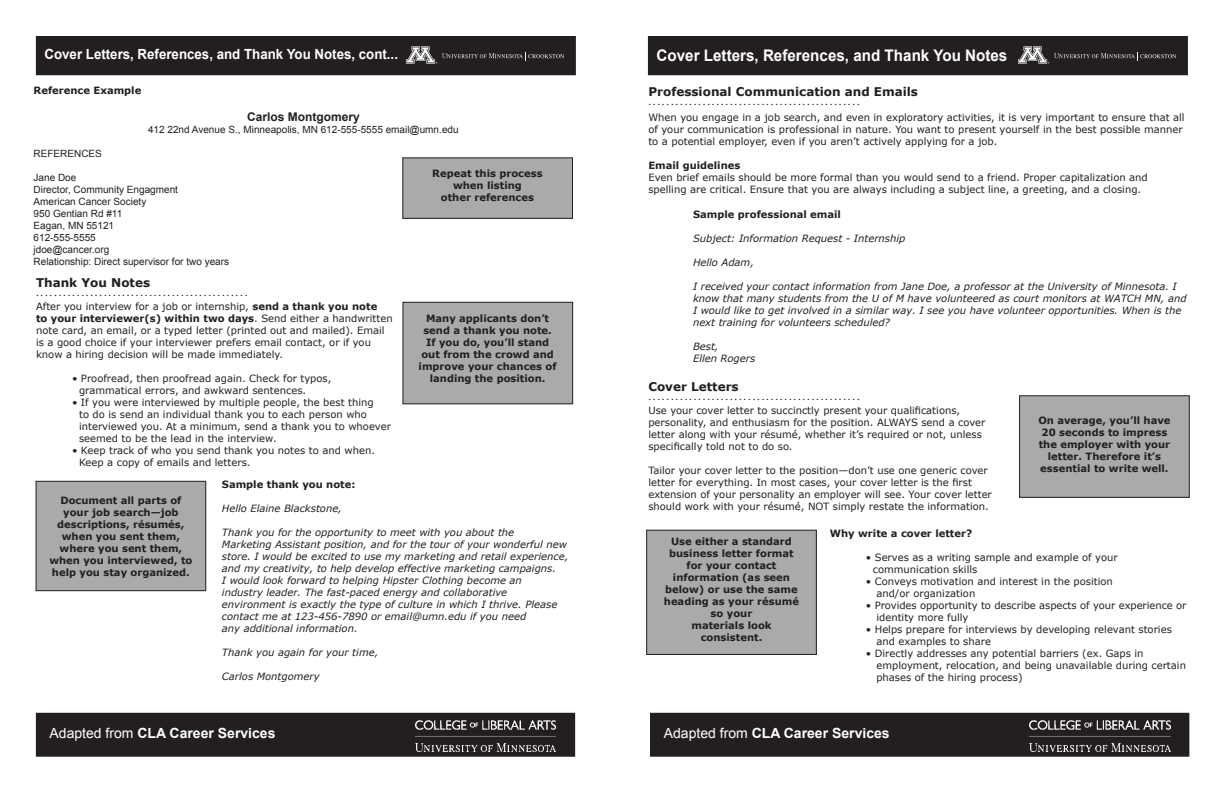
<style>
.page{position:relative;width:1224px;height:792px;background:#fff}
.page>*{position:absolute;margin:0;border:0;box-sizing:border-box;transform-origin:0 0}
.t1{font:700 16px "Arial";color:#fff;scale:.95 1}
.t2{font:700 14px "Arial";color:#fff}
.t3{font:700 14px "Arial";color:#fff;scale:.95 1}
.t4{font:700 14px "Verdana";color:#fff}
.t5{font:12px/8.9px "Minion Pro";color:#231f20}
.t6{font:700 12px "Verdana";color:#fff}
.t7{font:700 12px "Arial";color:#231f20}
.t8{font:10px/12px "Verdana";color:#231f20}
.t9{font:italic 10px/12px "Verdana";color:#231f20}
.t10{font:700 10px/12px "Verdana";color:#231f20;text-align:center}
.t11{font:10px/12px "Arial";color:#231f20}
.t12{font:10px "Verdana";color:#fff}
.s1{font-family:"Verdana";font-weight:700}
.s2{font-weight:700}
.s3{font-weight:400}
</style>
<div class="page">
<div style="left:1020px;top:396px;width:169px;height:101px;background:#a8aaac"></div>
<div style="left:1019px;top:395px;width:171px;height:103px;border:1px solid #231f20"></div>
<div style="left:647px;top:530px;width:169px;height:124px;background:#a8aaac"></div>
<div style="left:646px;top:530px;width:171px;height:125px;border:1px solid #231f20"></div>
<div style="left:651px;top:713px;width:538px;height:43px;background:#231f20"></div>
<div style="left:650px;top:713px;width:539px;height:44px;border:1px solid #231f20"></div>
<img style="left:1030px;top:720px;width:140px;height:32px">
<div style="left:648px;top:36px;width:539px;height:39px;background:#231f20"></div>
<svg style="left:1018px;top:46px;width:158px;height:18px"></svg>
<div style="left:403px;top:302px;width:170px;height:102px;background:#a8aaac"></div>
<div style="left:402px;top:302px;width:171px;height:102px;border:1px solid #231f20"></div>
<div style="left:403px;top:158px;width:170px;height:60px;background:#a8aaac"></div>
<div style="left:402px;top:157px;width:171px;height:62px;border:1px solid #231f20"></div>
<div style="left:36px;top:481px;width:170px;height:110px;background:#a8aaac"></div>
<div style="left:36px;top:481px;width:170px;height:110px;border:1px solid #231f20"></div>
<div style="left:36px;top:713px;width:539px;height:43px;background:#231f20"></div>
<div style="left:36px;top:713px;width:539px;height:44px;border:1px solid #231f20"></div>
<img style="left:415px;top:720px;width:141px;height:32px">
<div style="left:36px;top:36px;width:539px;height:39px;background:#231f20"></div>
<svg style="left:406px;top:46px;width:158px;height:18px"></svg>
<p class="t3" style="left:45px;top:45px;width:374px">Cover Letters, References, and Thank You Notes, cont...</p>
<p class="t6" style="left:40px;top:48px;width:378px">Cover Letters, References, and Thank You Notes, cont...</p>
<p class="t1" style="left:657px;top:44px;width:371px">Cover Letters, References, and Thank You Notes</p>
<p class="t10" style="left:34px;top:85px;width:109px">Reference Example</p>
<p class="t7" style="left:247px;top:108px;width:114px">Carlos Montgomery</p>
<p class="t11" style="left:148px;top:123px;width:312px">412 22nd Avenue S., Minneapolis, MN 612-555-5555 email@umn.edu</p>
<p class="t11" style="left:34px;top:147px;width:70px">REFERENCES</p>
<p class="t11" style="left:34px;top:171px;width:197px">Jane Doe<br>Director, Community Engagment<br>American Cancer Society<br>950 Gentian Rd #11<br>Eagan, MN 55121<br>612-555-5555<br>jdoe@cancer.org<br>Relationship: Direct supervisor for two years</p>
<p class="t5" style="left:36px;top:279px;width:213px"><span class="s1">Thank You Notes </span>...............................................</p>
<p class="t8" style="left:36px;top:300px;width:358px">After you interview for a job or internship, <span class="s2">send a thank you note<br>to your interviewer(s) within two days</span>. Send either a handwritten note card, an email, or a typed letter (printed out and mailed). Email is a good choice if your interviewer prefers email contact, or if you know a hiring decision will be made immediately.</p>
<p class="t8" style="left:79px;top:372px;width:254px;text-indent:-7px">• Proofread, then proofread again. Check for typos, grammatical errors, and awkward sentences.</p>
<p class="t8" style="left:79px;top:396px;width:313px;text-indent:-7px">• If you were interviewed by multiple people, the best thing<br>to do is send an individual thank you to each person who interviewed you. At a minimum, send a thank you to whoever seemed to be the lead in the interview.</p>
<p class="t8" style="left:79px;top:444px;width:297px;text-indent:-7px">• Keep track of who you send thank you notes to and when.<br>Keep a copy of emails and letters.</p>
<p class="t4" style="left:654px;top:47px;width:381px">Cover Letters, References, and Thank You Notes</p>
<p class="t5" style="left:648px;top:87px;width:271px"><span class="s1">Professional Communication and Emails </span>...............................................</p>
<p class="t8" style="left:648px;top:112px;width:538px">When you engage in a job search, and even in exploratory activities, it is very important to ensure that all of your communication is professional in nature. You want to present yourself in the best possible manner to a potential employer, even if you aren’t actively applying for a job.</p>
<p class="t8" style="left:648px;top:160px;width:501px"><span class="s2">Email guidelines<br></span>Even brief emails should be more formal than you would send to a friend. Proper capitalization and spelling are critical. Ensure that you are always including a subject line, a greeting, and a closing.</p>
<p class="t10" style="left:432px;top:168px;width:112px">Repeat this process when listing<br>other references</p>
<p class="t10" style="left:693px;top:209px;width:150px">Sample professional email</p>
<p class="t9" style="left:693px;top:233px;width:214px">Subject: Information Request - Internship</p>
<p class="t9" style="left:693px;top:257px;width:62px">Hello Adam,</p>
<p class="t9" style="left:693px;top:281px;width:495px">I received your contact information from Jane Doe, a professor at the University of Minnesota. I know that many students from the U of M have volunteered as court monitors at WATCH MN, and I would like to get involved in a similar way. I see you have volunteer opportunities. When is the next training for volunteers scheduled?</p>
<p class="t9" style="left:693px;top:341px;width:64px">Best,<br>Ellen Rogers</p>
<p class="t10" style="left:419px;top:312px;width:140px">Many applicants don’t send a thank you note.<br>If you do, you’ll stand out from the crowd and improve your chances of landing the position.</p>
<p class="t5" style="left:648px;top:383px;width:213px"><span class="s1">Cover Letters </span>...............................................</p>
<p class="t8" style="left:648px;top:404px;width:339px">Use your cover letter to succinctly present your qualifications, personality, and enthusiasm for the position. ALWAYS send a cover letter along with your résumé, whether it’s required or not, unless specifically told not to do so.</p>
<p class="t8" style="left:648px;top:464px;width:345px">Tailor your cover letter to the position—don’t use one generic cover letter for everything. In most cases, your cover letter is the first extension of your personality an employer will see. Your cover letter should work with your résumé, NOT simply restate the information.</p>
<p class="t10" style="left:1038px;top:415px;width:134px">On average, you’ll have<br>20 seconds to impress the employer with your letter. Therefore it’s essential to write well.</p>
<p class="t10" style="left:222px;top:479px;width:135px">Sample thank you note:</p>
<p class="t9" style="left:222px;top:503px;width:122px">Hello Elaine Blackstone,</p>
<p class="t9" style="left:222px;top:527px;width:348px">Thank you for the opportunity to meet with you about the<br>Marketing Assistant position, and for the tour of your wonderful new store. I would be excited to use my marketing and retail experience, and my creativity, to help develop effective marketing campaigns.<br>I would look forward to helping Hipster Clothing become an<br>industry leader. The fast-paced energy and collaborative environment is exactly the type of culture in which I thrive. Please contact me at 123-456-7890 or email@umn.edu if you need<br>any additional information.</p>
<p class="t9" style="left:222px;top:647px;width:158px">Thank you again for your time,</p>
<p class="t9" style="left:222px;top:671px;width:99px">Carlos Montgomery</p>
<p class="t10" style="left:49px;top:495px;width:145px">Document all parts of your job search—job descriptions, résumés, when you sent them, where you sent them, when you interviewed, to help you stay organized.</p>
<p class="t10" style="left:830px;top:528px;width:144px">Why write a cover letter?</p>
<p class="t8" style="left:873px;top:552px;width:246px;text-indent:-7px">• Serves as a writing sample and example of your communication skills</p>
<p class="t8" style="left:876px;top:576px;width:238px;text-indent:-11px">• Conveys motivation and interest in the position and/or organization</p>
<p class="t8" style="left:876px;top:600px;width:312px;text-indent:-11px">• Provides opportunity to describe aspects of your experience or identity more fully</p>
<p class="t8" style="left:876px;top:624px;width:297px;text-indent:-11px">• Helps prepare for interviews by developing relevant stories and examples to share</p>
<p class="t8" style="left:876px;top:648px;width:311px;text-indent:-11px">• Directly addresses any potential barriers (ex. Gaps in employment, relocation, and being unavailable during certain phases of the hiring process)</p>
<p class="t10" style="left:664px;top:536px;width:137px">Use either a standard business letter format for your contact information (as seen below) or use the same heading as your résumé so your<br>materials look consistent.</p>
<p class="t12" style="left:40px;top:724px;width:207px">CLA Career Services | 411 Bruininks Hall</p>
<p class="t2" style="left:50px;top:724px;width:227px"><span class="s3">Adapted from</span> CLA Career Services</p>
<p class="t12" style="left:656px;top:725px;width:207px">CLA Career Services | 411 Bruininks Hall</p>
<p class="t2" style="left:664px;top:724px;width:227px"><span class="s3">Adapted from</span> CLA Career Services</p>
</div>
